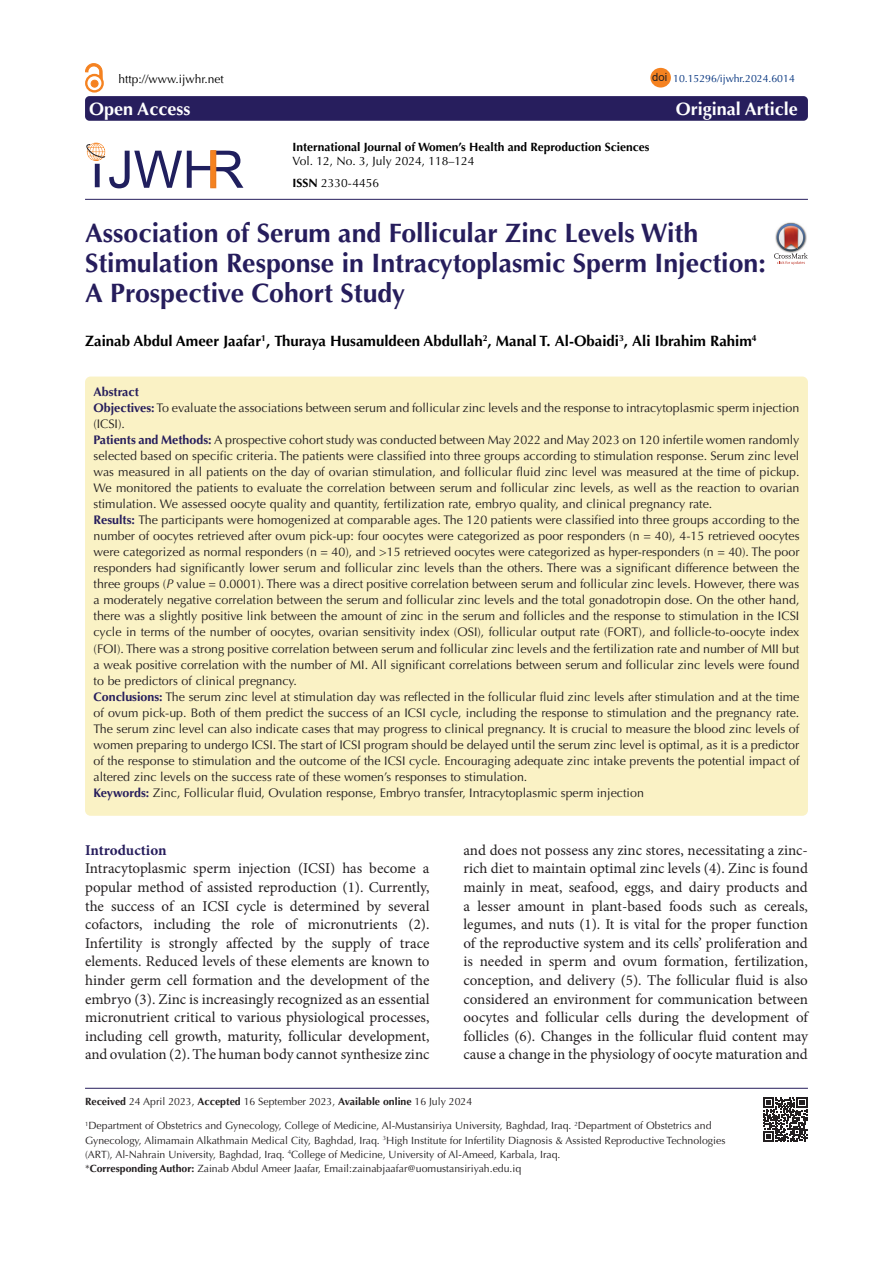
<style>
.page{position:relative;width:893px;height:1263px;background:#fff}
.page>*{position:absolute;margin:0;border:0;box-sizing:border-box;transform-origin:0 0}
.Pa3{font:700 26.7px/30px "Optima LT Std";color:#261d5c}
.t1{font:700 18px "Optima LT Std";color:#fff}
.t2{font:15px/18.6px "Minion Pro";letter-spacing:-.005em;color:#231f20;text-align:justify}
.t3{font:700 15px "Optima LT Std";color:#000}
.t4{font:700 15px "Minion Pro";letter-spacing:-.005em;color:#271e5d}
.t5{font:12.45px/16px "Optima LT Std";color:#231f20;text-align:justify}
.t6{font:700 12.45px "Optima LT Std";color:#261d5c}
.t7{font:12px "Optima LT Std";color:#000}
.t8{font:700 12px "Optima LT Std";color:#000}
.t9{font:11.25px "Arial";color:#231f20}
.t10{font:10.5px/14.2px "Optima LT Std";color:#231f20}
.t11{font:10.5px "Optima LT Std";color:#00317d}
.s1{font-weight:700}
.s2{font-weight:700;color:#261d5c}
.s3{font-style:italic}
</style>
<div class="page">
<div style="left:85px;top:377px;width:723px;height:439px;background:#faf2c5;border-radius:6px"></div>
<div style="left:85px;top:96px;width:723px;height:25px;background:#271e5d;border-radius:4px"></div>
<hr style="left:85px;top:199px;width:723px;height:1px;background:#271e5d">
<div style="left:650px;top:68px;width:21px;height:20px;background:#f58220;border-radius:50%"></div>
<div style="left:91px;top:80px;width:7px;height:7px;background:#f58220;border-radius:50%"></div>
<div style="left:91px;top:80px;width:7px;height:7px;border:1px solid #f58220;border-radius:50%"></div>
<div style="left:85px;top:74px;width:19px;height:19px;border:2px solid #f58220;border-radius:50%"></div>
<svg style="left:85px;top:63px;width:17px;height:16px"></svg>
<hr style="left:85px;top:1088px;width:723px;height:1px;background:#261d5c">
<svg style="left:763px;top:1097px;width:44px;height:45px"></svg>
<svg style="left:774px;top:223px;width:34px;height:42px"></svg>
<svg style="left:86px;top:143px;width:157px;height:45px"></svg>
<svg style="left:211px;top:150px;width:5px;height:38px"></svg>
<p class="t7" style="left:118px;top:72px;width:107px">http://www.ijwhr.net</p>
<p class="t9" style="left:652px;top:70px;width:17px">doi</p>
<p class="t11" style="left:673px;top:72px;width:123px">10.15296/ijwhr.2024.6014</p>
<p class="t1" style="left:89px;top:98px;width:103px">Open Access</p>
<p class="t1" style="left:676px;top:98px;width:124px">Original Article</p>
<p class="t8" style="left:293px;top:140px;width:358px">International Journal of Women’s Health and Reproduction Sciences</p>
<p class="t7" style="left:293px;top:154px;width:183px">Vol. 12, No. 3, July 2024, 118–124</p>
<p class="t7" style="left:293px;top:176px;width:88px"><span class="s1">ISSN</span> 2330-4456</p>
<p class="Pa3" style="left:85px;top:218px;width:682px">Association of Serum and Follicular Zinc Levels With<br>Stimulation Response in Intracytoplasmic Sperm Injection:<br>A Prospective Cohort Study</p>
<p class="t3" style="left:85px;top:332px;width:673px">Zainab Abdul Ameer Jaafar<sup>1</sup>, Thuraya Husamuldeen Abdullah<sup>2</sup>, Manal T. Al-Obaidi<sup>3</sup>, Ali Ibrahim Rahim<sup>4</sup></p>
<p class="t6" style="left:94px;top:384px;width:47px">Abstract</p>
<p class="t5" style="left:94px;top:400px;width:707px"><span class="s2">Objectives:</span> To evaluate the associations between serum and follicular zinc levels and the response to intracytoplasmic sperm injection (ICSI).</p>
<p class="t5" style="left:94px;top:432px;width:707px"><span class="s2">Patients and Methods:</span> A prospective cohort study was conducted between May 2022 and May 2023 on 120 infertile women randomly selected based on specific criteria. The patients were classified into three groups according to stimulation response. Serum zinc level was measured in all patients on the day of ovarian stimulation, and follicular fluid zinc level was measured at the time of pickup.<br>We monitored the patients to evaluate the correlation between serum and follicular zinc levels, as well as the reaction to ovarian stimulation. We assessed oocyte quality and quantity, fertilization rate, embryo quality, and clinical pregnancy rate.</p>
<p class="t5" style="left:94px;top:512px;width:707px"><span class="s2">Results:</span> The participants were homogenized at comparable ages. The 120 patients were classified into three groups according to the number of oocytes retrieved after ovum pick-up: four oocytes were categorized as poor responders (n = 40), 4-15 retrieved oocytes were categorized as normal responders (n = 40), and &gt;15 retrieved oocytes were categorized as hyper-responders (n = 40). The poor responders had significantly lower serum and follicular zinc levels than the others. There was a significant difference between the three groups (<span class="s3">P</span> value = 0.0001). There was a direct positive correlation between serum and follicular zinc levels. However, there was a moderately negative correlation between the serum and follicular zinc levels and the total gonadotropin dose. On the other hand, there was a slightly positive link between the amount of zinc in the serum and follicles and the response to stimulation in the ICSI cycle in terms of the number of oocytes, ovarian sensitivity index (OSI), follicular output rate (FORT), and follicle-to-oocyte index (FOI). There was a strong positive correlation between serum and follicular zinc levels and the fertilization rate and number of MII but a weak positive correlation with the number of MI. All significant correlations between serum and follicular zinc levels were found to be predictors of clinical pregnancy.</p>
<p class="t5" style="left:94px;top:689px;width:707px"><span class="s2">Conclusions:</span> The serum zinc level at stimulation day was reflected in the follicular fluid zinc levels after stimulation and at the time of ovum pick-up. Both of them predict the success of an ICSI cycle, including the response to stimulation and the pregnancy rate.<br>The serum zinc level can also indicate cases that may progress to clinical pregnancy. It is crucial to measure the blood zinc levels of women preparing to undergo ICSI. The start of ICSI program should be delayed until the serum zinc level is optimal, as it is a predictor of the response to stimulation and the outcome of the ICSI cycle. Encouraging adequate zinc intake prevents the potential impact of altered zinc levels on the success rate of these women’s responses to stimulation.</p>
<p class="t5" style="left:94px;top:785px;width:552px"><span class="s2">Keywords:</span> Zinc, Follicular fluid, Ovulation response, Embryo transfer, Intracytoplasmic sperm injection</p>
<p class="t4" style="left:85px;top:839px;width:83px">Introduction</p>
<p class="t2" style="left:85px;top:859px;width:346px">Intracytoplasmic sperm injection (ICSI) has become a popular method of assisted reproduction (1). Currently, the success of an ICSI cycle is determined by several cofactors, including the role of micronutrients (2).<br>Infertility is strongly affected by the supply of trace elements. Reduced levels of these elements are known to hinder germ cell formation and the development of the embryo (3). Zinc is increasingly recognized as an essential micronutrient critical to various physiological processes, including cell growth, maturity, follicular development, and ovulation (2). The human body cannot synthesize zinc</p>
<p class="t2" style="left:463px;top:841px;width:346px">and does not possess any zinc stores, necessitating a zinc&shy;rich diet to maintain optimal zinc levels (4). Zinc is found mainly in meat, seafood, eggs, and dairy products and a lesser amount in plant-based foods such as cereals, legumes, and nuts (1). It is vital for the proper function of the reproductive system and its cells’ proliferation and is needed in sperm and ovum formation, fertilization, conception, and delivery (5). The follicular fluid is also considered an environment for communication between oocytes and follicular cells during the development of follicles (6). Changes in the follicular fluid content may cause a change in the physiology of oocyte maturation and</p>
<p class="t10" style="left:85px;top:1094px;width:389px"><span class="s1">Received</span> 24 April 2023, <span class="s1">Accepted</span> 16 September 2023, <span class="s1">Available online</span> 16 July 2024</p>
<p class="t10" style="left:85px;top:1119px;width:642px"><sup>1</sup>Department of Obstetrics and Gynecology, College of Medicine, Al-Mustansiriya University, Baghdad, Iraq. <sup>2</sup>Department of Obstetrics and<br>Gynecology, Alimamain Alkathmain Medical City, Baghdad, Iraq. <sup>3</sup>High Institute for Infertility Diagnosis &amp; Assisted Reproductive Technologies (ART), Al-Nahrain University, Baghdad, Iraq. <sup>4</sup>College of Medicine, University of Al-Ameed, Karbala, Iraq.</p>
<p class="t10" style="left:85px;top:1161px;width:438px">*<span class="s1">Corresponding Author:</span> Zainab Abdul Ameer Jaafar, Email:zainabjaafar@uomustansiriyah.edu.iq</p>
</div>
